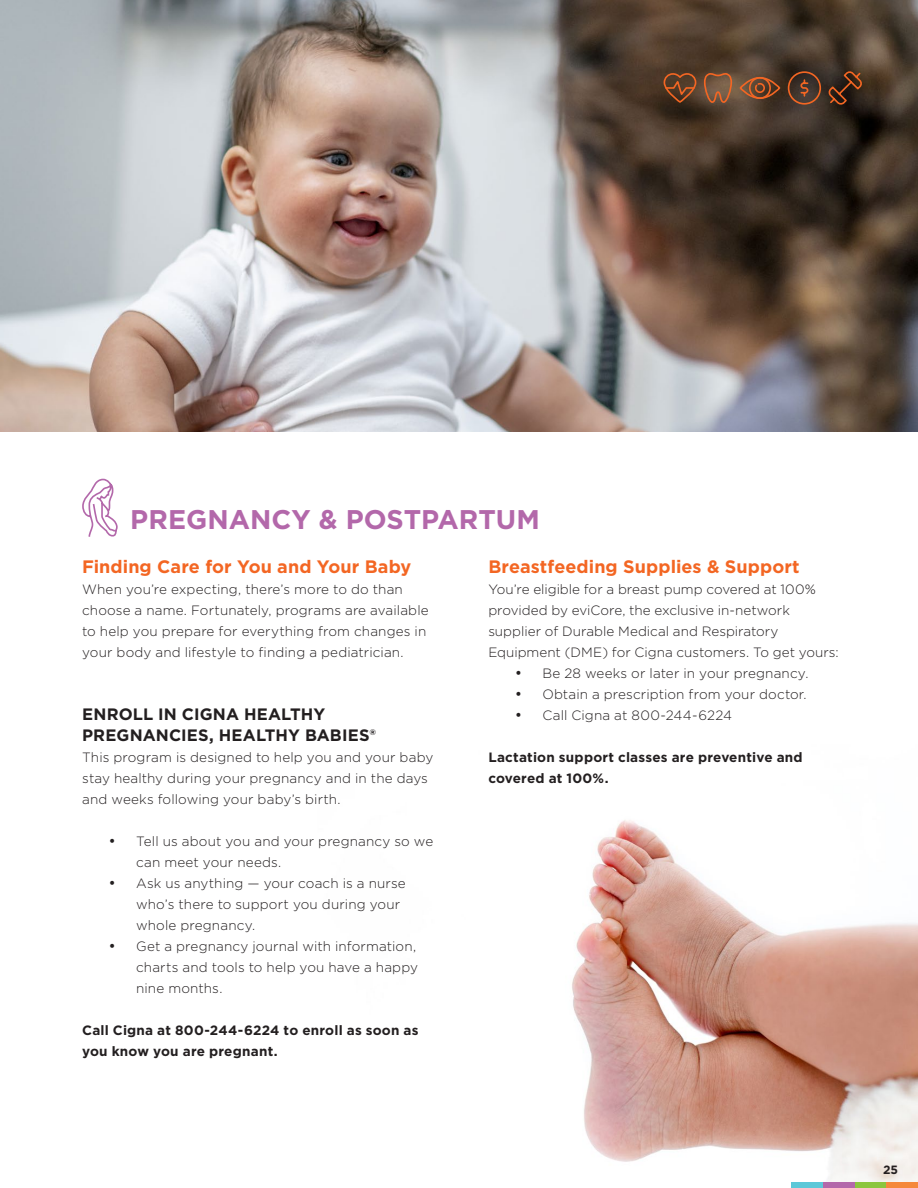
<style>
.page{position:relative;width:918px;height:1188px;background:#fff}
.page>*{position:absolute;margin:0;border:0;box-sizing:border-box;transform-origin:0 0}
.t1{font:700 27px "Gotham";color:#b368aa}
.t2{font:700 18px "Gotham";letter-spacing:.005em;color:#f36623}
.t3{font:700 16.5px/21px "Gotham";letter-spacing:.01em;color:#231f20}
.t4{font:300 13.5px/21px "Gotham";letter-spacing:.01em;color:#231f20}
.t5{font:700 13.5px/21px "Gotham";letter-spacing:.015em;color:#231f20}
.t6{font:700 12px "Gotham";color:#231f20}
</style>
<div class="page">
<img style="left:572px;top:820px;width:346px;height:363px">
<img style="left:0;top:0;width:918px;height:432px">
<svg style="left:663px;top:72px;width:34px;height:32px"></svg>
<svg style="left:787px;top:69px;width:77px;height:38px;background:#4e3222"></svg>
<svg style="left:703px;top:72px;width:30px;height:32px"></svg>
<svg style="left:754px;top:82px;width:12px;height:12px"></svg>
<div style="left:749px;top:77px;width:22px;height:22px;border:2px solid #f36623;border-radius:50%"></div>
<div style="left:740px;top:77px;width:40px;height:22px;border:2px solid #f36623;border-radius:50%"></div>
<svg style="left:82px;top:478px;width:36px;height:59px"></svg>
<div style="left:791px;top:1183px;width:32px;height:5px;background:#5cc8d8"></div>
<div style="left:886px;top:1183px;width:32px;height:5px;background:#f5893b"></div>
<div style="left:854px;top:1183px;width:32px;height:5px;background:#8bc63e"></div>
<div style="left:823px;top:1183px;width:32px;height:5px;background:#b368aa"></div>
<h1 class="t1" style="left:130px;top:502px;width:411px">PREGNANCY &amp; POSTPARTUM</h1>
<h2 class="t2" style="left:82px;top:555px;width:331px">Finding Care for You and Your Baby</h2>
<p class="t4" style="left:82px;top:578px;width:348px">When you’re expecting, there’s more to do than choose a name. Fortunately, programs are available to help you prepare for everything from changes in your body and lifestyle to finding a pediatrician.</p>
<p class="t3" style="left:82px;top:703px;width:295px">ENROLL IN CIGNA HEALTHY<br>PREGNANCIES, HEALTHY BABIES®</p>
<p class="t4" style="left:82px;top:746px;width:353px">This program is designed to help you and your baby stay healthy during your pregnancy and in the days and weeks following your baby’s birth.</p>
<p class="t4" style="left:136px;top:830px;width:299px;text-indent:-27px">• Tell us about you and your pregnancy so we can meet your needs.</p>
<p class="t4" style="left:136px;top:872px;width:271px;text-indent:-27px">• Ask us anything — your coach is a nurse who’s there to support you during your whole pregnancy.</p>
<p class="t4" style="left:136px;top:935px;width:283px;text-indent:-27px">• Get a pregnancy journal with information, charts and tools to help you have a happy nine months.</p>
<p class="t5" style="left:82px;top:1020px;width:338px">Call Cigna at 800-244-6224 to enroll as soon as you know you are pregnant.</p>
<h2 class="t2" style="left:488px;top:555px;width:313px">Breastfeeding Supplies &amp; Support</h2>
<p class="t4" style="left:488px;top:578px;width:352px">You’re eligible for a breast pump covered at 100% provided by eviCore, the exclusive in-network supplier of Durable Medical and Respiratory Equipment (DME) for Cigna customers. To get yours:</p>
<p class="t4" style="left:515px;top:662px;width:295px">• Be 28 weeks or later in your pregnancy.</p>
<p class="t4" style="left:515px;top:683px;width:293px">• Obtain a prescription from your doctor.</p>
<p class="t4" style="left:515px;top:704px;width:218px">• Call Cigna at 800-244-6224</p>
<p class="t5" style="left:488px;top:747px;width:316px">Lactation support classes are preventive and covered at 100%.</p>
<p class="t6" style="left:883px;top:1162px;width:17px">25</p>
</div>
